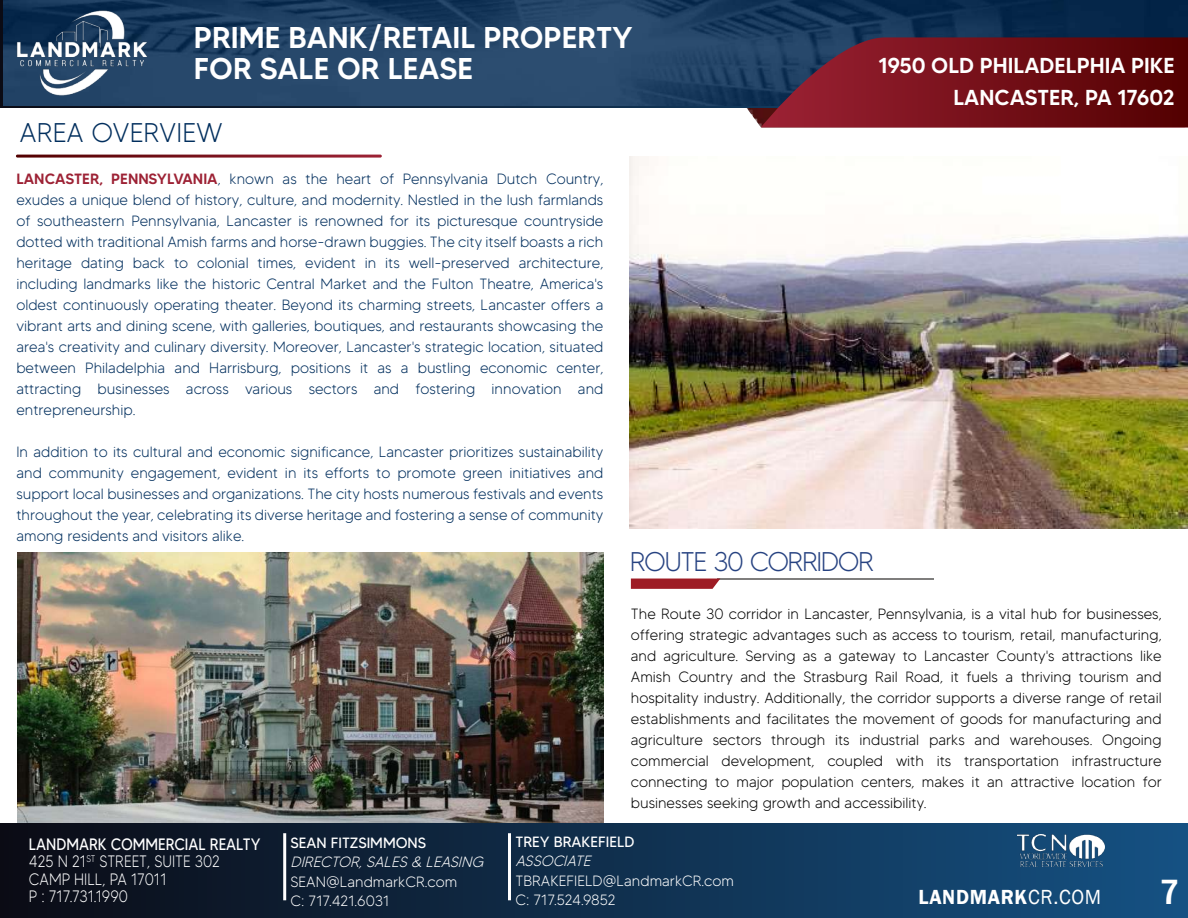
<style>
.page{position:relative;width:1188px;height:918px;background:#fff}
.page>*{position:absolute;margin:0;border:0;box-sizing:border-box;transform-origin:0 0}
.t1{font:700 condensed 33.75px "Roboto";color:#fff}
.t2{font:500 30px/30.8px "MADETOMMY";color:#fff}
.t3{font:300 27px "MADETOMMY";letter-spacing:-.055em;color:#264281}
.t4{font:300 27px "MADETOMMY";color:#002e5d}
.t5{font:500 21.6px/32.2px "MADETOMMY";color:#fff;text-align:right}
.t6{font:600 21px "Franklin Gothic";letter-spacing:.035em;color:#fff;scale:.96 1}
.t7{font:300 16.5px/17.5px "MADETOMMY";color:#fff;scale:.9 1}
.t8{font:300 14.85px/21px "MADETOMMY";color:#002e5d;text-align:justify}
.t9{font:300 14.85px/21px "MADETOMMY";color:#000;text-align:justify}
.t10{font:300 14.85px/19.5px "MADETOMMY";color:#fff}
.t11{font:italic 300 14.85px "MADETOMMY";color:#fff}
.t12{font:14.85px "MADETOMMY";color:#fff}
.t13{font:condensed 12.45px/16px "Roboto";color:#fff}
.t14{font:italic condensed 12.45px "Roboto";color:#fff}
.s1{font-weight:500;color:#9d2235}
.s2{font-weight:400}
</style>
<div class="page">
<img style="left:17px;top:553px;width:586px;height:270px">
<div style="left:0;top:823px;width:1188px;height:95px;background:linear-gradient(to right,#0b0b15,#155183)"></div>
<img style="left:1017px;top:835px;width:87px;height:32px">
<hr style="left:283px;top:835px;width:3px;height:64px;background:#fff">
<hr style="left:508px;top:835px;width:3px;height:64px;background:#fff">
<img style="left:3px;top:0;width:1185px;height:106px">
<svg style="left:761px;top:37px;width:427px;height:90px;background:#6a141f"></svg>
<img style="left:15px;top:9px;width:133px;height:87px">
<svg style="left:16px;top:155px;width:366px;height:3px"></svg>
<hr style="left:718px;top:579px;width:216px;height:1px;background:#7f7e7d">
<svg style="left:631px;top:579px;width:89px;height:10px"></svg>
<img style="left:630px;top:156px;width:558px;height:372px">
<h2 class="t2" style="left:194px;top:25px;width:440px">PRIME BANK/RETAIL PROPERTY<br>FOR SALE OR LEASE</h2>
<h3 class="t4" style="left:20px;top:123px;width:205px">AREA OVERVIEW</h3>
<p class="t8" style="left:16px;top:170px;width:589px"><span class="s1">LANCASTER, PENNSYLVANIA</span>, known as the heart of Pennsylvania Dutch Country, exudes a unique blend of history, culture, and modernity. Nestled in the lush farmlands of southeastern Pennsylvania, Lancaster is renowned for its picturesque countryside dotted with traditional Amish farms and horse-drawn buggies. The city itself boasts a rich heritage dating back to colonial times, evident in its well-preserved architecture, including landmarks like the historic Central Market and the Fulton Theatre, America's oldest continuously operating theater. Beyond its charming streets, Lancaster offers a vibrant arts and dining scene, with galleries, boutiques, and restaurants showcasing the area's creativity and culinary diversity. Moreover, Lancaster's strategic location, situated between Philadelphia and Harrisburg, positions it as a bustling economic center, attracting businesses across various sectors and fostering innovation and entrepreneurship.</p>
<p class="t8" style="left:16px;top:443px;width:588px">In addition to its cultural and economic significance, Lancaster prioritizes sustainability and community engagement, evident in its efforts to promote green initiatives and support local businesses and organizations. The city hosts numerous festivals and events throughout the year, celebrating its diverse heritage and fostering a sense of community among residents and visitors alike.</p>
<h3 class="t5" style="left:879px;top:51px;width:298px">1950 OLD PHILADELPHIA PIKE<br>LANCASTER, PA 17602</h3>
<h3 class="t3" style="left:630px;top:553px;width:246px">ROUTE 30 CORRIDOR</h3>
<p class="t9" style="left:631px;top:605px;width:532px">The Route 30 corridor in Lancaster, Pennsylvania, is a vital hub for businesses, offering strategic advantages such as access to tourism, retail, manufacturing, and agriculture. Serving as a gateway to Lancaster County's attractions like Amish Country and the Strasburg Rail Road, it fuels a thriving tourism and hospitality industry. Additionally, the corridor supports a diverse range of retail establishments and facilitates the movement of goods for manufacturing and agriculture sectors through its industrial parks and warehouses. Ongoing commercial development, coupled with its transportation infrastructure connecting to major population centers, makes it an attractive location for businesses seeking growth and accessibility.</p>
<p class="t7" style="left:29px;top:837px;width:259px"><span class="s2">LANDMARK COMMERCIAL REALTY<br></span>425 N 21<sup>ST</sup> STREET, SUITE 302<br>CAMP HILL, PA 17011<br>P : 717.731.1990</p>
<p class="t12" style="left:515px;top:836px;width:121px">TREY BRAKEFIELD</p>
<p class="t12" style="left:291px;top:838px;width:137px">SEAN FITZSIMMONS</p>
<p class="t11" style="left:291px;top:857px;width:197px">DIRECTOR, SALES &amp; LEASING</p>
<p class="t10" style="left:291px;top:873px;width:168px">SEAN@LandmarkCR.com<br>C: 717.421.6031</p>
<h1 class="t1" style="left:1161px;top:878px;width:19px">7</h1>
<p class="t13" style="left:309px;top:837px;width:104px">JUSTIN SHOEMAKER</p>
<p class="t14" style="left:309px;top:855px;width:141px">EXECUTIVE VICE PRESIDENT</p>
<p class="t13" style="left:309px;top:869px;width:135px">JUSTIN@LandmarkCR.com<br>C: 717.439.9143</p>
<p class="t13" style="left:499px;top:837px;width:100px">DREW BOBINCHECK</p>
<p class="t14" style="left:499px;top:855px;width:124px">SENIOR VICE PRESIDENT</p>
<p class="t13" style="left:499px;top:869px;width:171px">DBOBINCHECK@LandmarkCR.com<br>C: 717.877.4233</p>
<p class="t11" style="left:515px;top:856px;width:80px">ASSOCIATE</p>
<p class="t10" style="left:515px;top:872px;width:220px">TBRAKEFIELD@LandmarkCR.com<br>C: 717.524.9852</p>
<h3 class="t6" style="left:919px;top:889px;width:192px">LANDMARK<span class="s2">CR.COM</span></h3>
</div>
